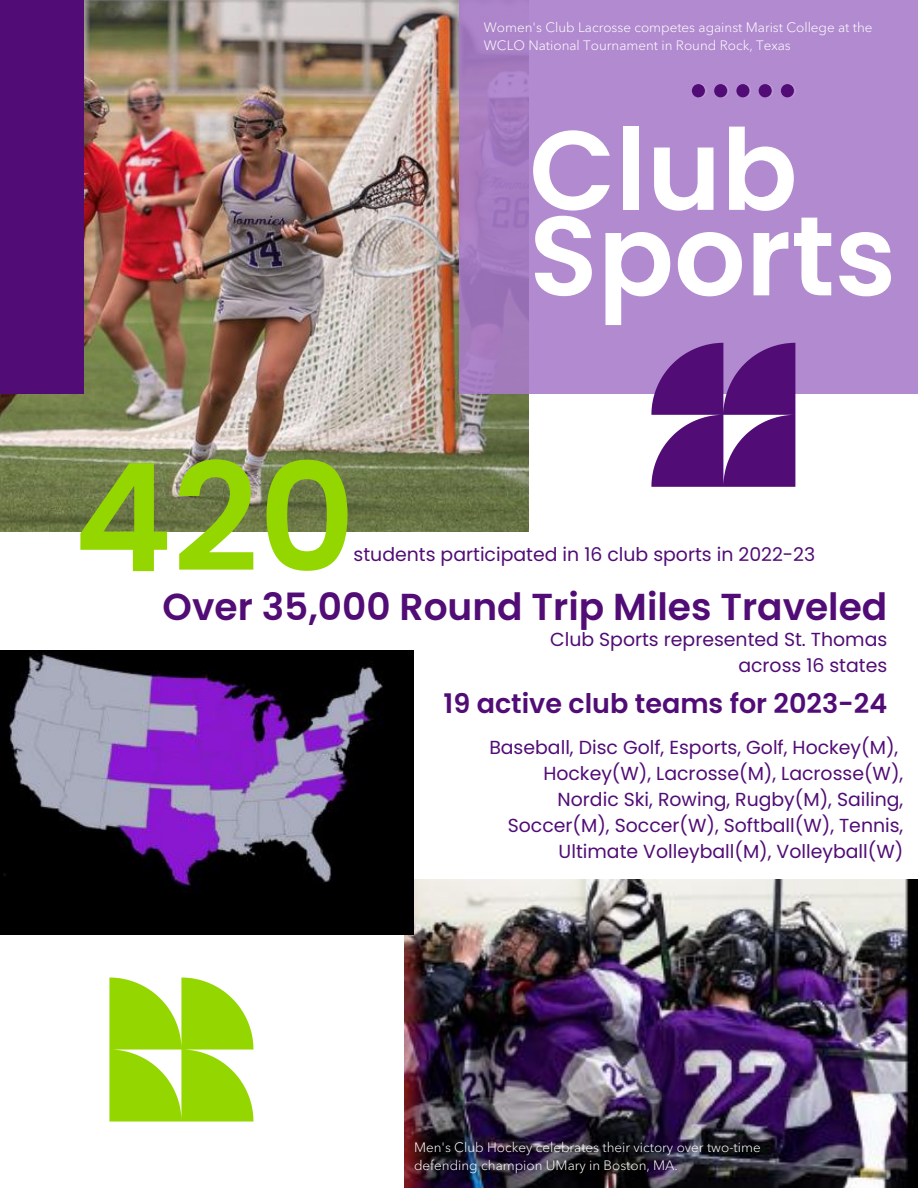
<style>
.page{position:relative;width:918px;height:1188px;background:#fff}
.page>*{position:absolute;margin:0;border:0;box-sizing:border-box;transform-origin:0 0}
.t1{font:600 150px "Poppins";color:#94d600}
.t2{font:600 112.5px/85.5px "Poppins";color:#fff}
.t3{font:600 37.5px "Poppins";color:#510c76}
.t4{font:600 27px "Poppins";color:#510c76}
.t5{font:18.9px/25.8px "Poppins";color:#510c76;text-align:right}
.t6{font:300 13.5px/18px "Avenir Next LT Pro";color:#fff}
</style>
<div class="page">
<img style="left:0;top:0;width:528px;height:531px">
<img style="left:404px;top:879px;width:514px;height:309px">
<svg style="left:459px;top:0;width:459px;height:394px;background:#af87cd"></svg>
<div style="left:0;top:0;width:84px;height:394px;background:#510c76"></div>
<svg style="left:651px;top:343px;width:144px;height:144px;background:#6e348e"></svg>
<svg style="left:110px;top:978px;width:143px;height:144px"></svg>
<svg style="left:692px;top:84px;width:103px;height:13px"></svg>
<img style="left:0;top:651px;width:414px;height:283px">
<p class="t6" style="left:484px;top:18px;width:390px">Women's Club Lacrosse competes against Marist College at the<br>WCLO National Tournament in Round Rock, Texas</p>
<h2 class="t2" style="left:529px;top:128px;width:368px">Club<br>Sports</h2>
<h1 class="t1" style="left:73px;top:414px;width:284px">420</h1>
<h3 class="t3" style="left:163px;top:580px;width:726px">Over 35,000 Round Trip Miles Traveled</h3>
<p class="t5" style="left:550px;top:627px;width:339px">Club Sports represented St. Thomas across 16 states</p>
<p class="t5" style="left:354px;top:541px;width:463px">students participated in 16 club sports in 2022-23</p>
<h3 class="t4" style="left:444px;top:685px;width:445px">19 active club teams for 2023-24</h3>
<p class="t5" style="left:489px;top:735px;width:416px">Baseball, Disc Golf, Esports, Golf, Hockey(M), Hockey(W), Lacrosse(M), Lacrosse(W), Nordic Ski, Rowing, Rugby(M), Sailing, Soccer(M), Soccer(W), Softball(W), Tennis, Ultimate Volleyball(M), Volleyball(W)</p>
<p class="t6" style="left:414px;top:1138px;width:348px">Men's Club Hockey celebrates their victory over two-time defending champion UMary in Boston, MA.</p>
</div>
